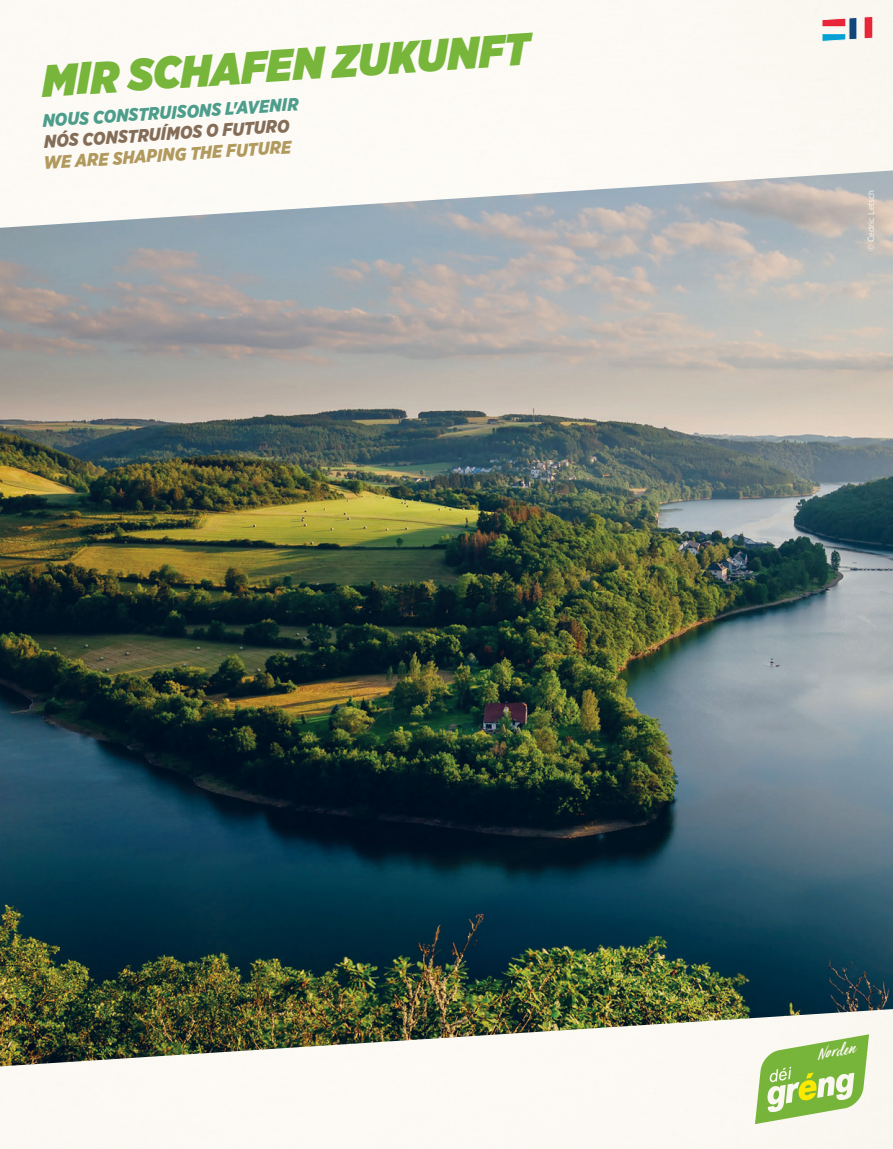
<style>
.page{position:relative;width:893px;height:1149px;background:#fff}
.page>*{position:absolute;margin:0;border:0;box-sizing:border-box;transform-origin:0 0}
.t1{font:italic 900 45px "Gotham Narrow";color:#79ba3e}
.t2{font:italic 900 18px "Gotham Narrow";color:#4ea192}
.t3{font:italic 900 18px "Gotham Narrow";color:#86705c}
.t4{font:italic 900 18px "Gotham Narrow";color:#b39d62}
.t5{font:italic 17.1px "Viva Beautiful Pro B";color:#fff}
.t6{font:9px "Gotham Narrow";color:#fff}
</style>
<div class="page">
<img style="left:0;top:0;width:893px;height:1148px">
<h1 class="t1" style="left:40px;top:51px;width:490px;rotate:-4deg">MIR SCHAFEN ZUKUNFT</h1>
<p class="t2" style="left:42px;top:109px;width:258px;rotate:-4deg">NOUS CONSTRUISONS L'AVENIR</p>
<p class="t3" style="left:43px;top:130px;width:248px;rotate:-4deg">NÓS CONSTRUÍMOS O FUTURO</p>
<p class="t4" style="left:43px;top:151px;width:249px;rotate:-4deg">WE ARE SHAPING THE FUTURE</p>
<p class="t6" style="left:865px;top:251px;width:63px;rotate:-90deg">© Cedric Letsch</p>
<p class="t5" style="left:815px;top:1042px;width:40px;rotate:-10deg">Norden</p>
</div>
